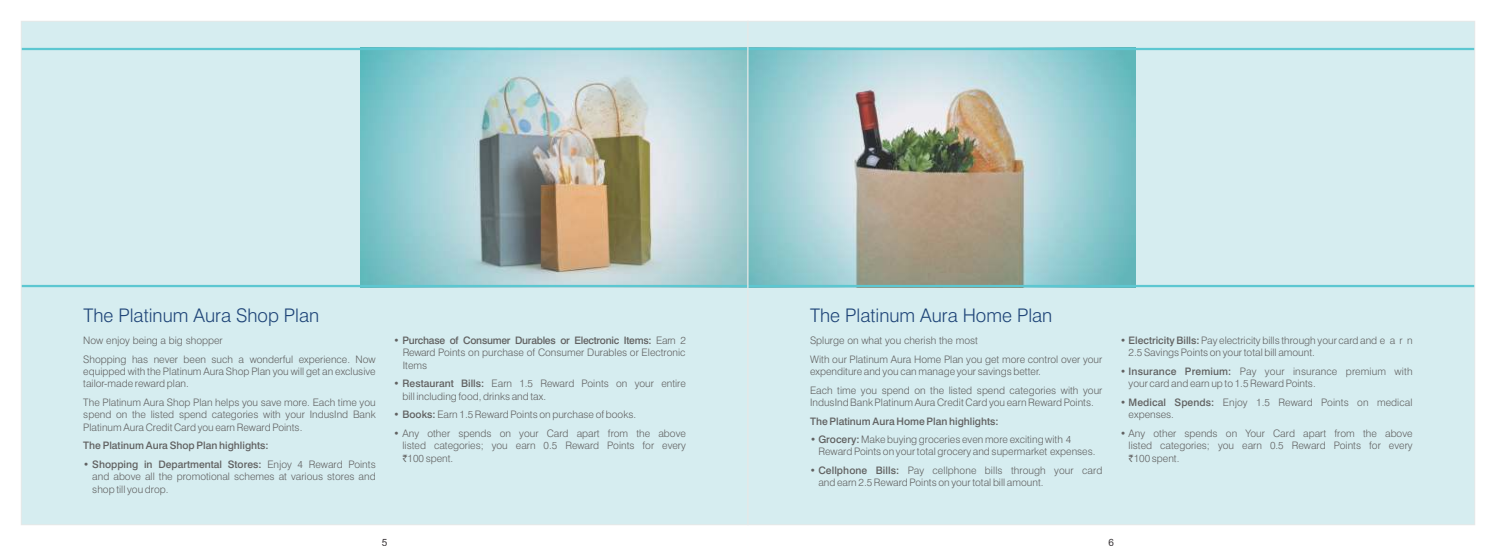
<style>
.page{position:relative;width:1496px;height:546px;background:#fff}
.page>*{position:absolute;margin:0;border:0;box-sizing:border-box;transform-origin:0 0}
.t1{font:300 18.75px "Swiss 721 BT";color:#1f4578}
.t2{font:300 10.25px/12.4px "Swiss 721 BT";color:#616161}
.t3{font:500 10.25px "Swiss 721 BT";color:#616161}
.t4{font:10px "Arial";color:#383336}
.s1{font-weight:500}
.s2{font-family:"Rupee";font-weight:400}
</style>
<div class="page">
<div style="left:21px;top:21px;width:727px;height:503px;background:#d6edf0"></div>
<img style="left:361px;top:50px;width:385px;height:235px">
<hr style="left:21px;top:48px;width:727px;height:2px;background:#5cc7d1">
<hr style="left:21px;top:285px;width:727px;height:2px;background:#5cc7d1">
<svg style="left:750px;top:23px;width:722px;height:500px;background:#c8e0e2"></svg>
<hr style="left:748px;top:48px;width:726px;height:2px;background:#5cc7d1">
<hr style="left:748px;top:285px;width:726px;height:2px;background:#5cc7d1">
<h1 class="t1" style="left:83px;top:308px;width:237px">The Platinum Aura Shop Plan</h1>
<p class="t2" style="left:83px;top:335px;width:141px">Now enjoy being a big shopper</p>
<p class="t2" style="left:393px;top:335px;width:294px;text-align:right">• <span class="s1">Purchase of Consumer Durables or Electronic Items:</span> Earn 2<br>Reward Points on purchase of Consumer Durables or Electronic</p>
<p class="t2" style="left:83px;top:354px;width:294px">Shopping has never been such a wonderful experience. Now</p>
<p class="t2" style="left:403px;top:360px;width:26px">Items</p>
<p class="t2" style="left:83px;top:366px;width:294px">equipped with the Platinum Aura Shop Plan you will get an exclusive tailor-made reward plan.</p>
<p class="t2" style="left:402px;top:378px;width:285px;text-indent:-9px"><span class="s1">• Restaurant Bills:</span> Earn 1.5 Reward Points on your entire bill including food, drinks and tax.</p>
<p class="t2" style="left:83px;top:397px;width:294px">The Platinum Aura Shop Plan helps you save more. Each time you spend on the listed spend categories with your IndusInd Bank</p>
<p class="t2" style="left:393px;top:409px;width:244px"><span class="s1">• Books:</span> Earn 1.5 Reward Points on purchase of books.</p>
<p class="t2" style="left:83px;top:422px;width:221px">Platinum Aura Credit Card you earn Reward Points.</p>
<p class="t2" style="left:393px;top:428px;width:294px"><span class="s1">•</span> Any other spends on your Card apart from the above</p>
<p class="t3" style="left:83px;top:441px;width:187px">The Platinum Aura Shop Plan highlights:</p>
<p class="t2" style="left:402px;top:440px;width:285px">listed categories; you earn 0.5 Reward Points for every <span class="s2">`</span>100 spent.</p>
<p class="t2" style="left:92px;top:459px;width:285px;text-align:justify;text-indent:-9px"><span class="s1">• Shopping in Departmental Stores:</span> Enjoy 4 Reward Points and above all the promotional schemes at various stores and shop till you drop.</p>
<h1 class="t1" style="left:810px;top:308px;width:244px">The Platinum Aura Home Plan</h1>
<p class="t2" style="left:810px;top:335px;width:169px">Splurge on what you cherish the most</p>
<p class="t2" style="left:1128px;top:335px;width:285px;text-indent:-8px">• <span class="s1">Electricity Bills:</span> Pay electricity bills through your card and e a r n<br>2.5 Savings Points on your total bill amount.</p>
<p class="t2" style="left:810px;top:354px;width:294px">With our Platinum Aura Home Plan you get more control over your expenditure and you can manage your savings better.</p>
<p class="t2" style="left:1128px;top:366px;width:285px;text-indent:-8px">• <span class="s1">Insurance Premium:</span> Pay your insurance premium with your card and earn up to 1.5 Reward Points.</p>
<p class="t2" style="left:810px;top:385px;width:294px">Each time you spend on the listed spend categories with your<br>IndusInd Bank Platinum Aura Credit Card you earn Reward Points.</p>
<p class="t2" style="left:1128px;top:397px;width:285px;text-indent:-8px">• <span class="s1">Medical Spends:</span> Enjoy 1.5 Reward Points on medical expenses.</p>
<p class="t3" style="left:810px;top:416px;width:190px">The Platinum Aura Home Plan highlights:</p>
<p class="t2" style="left:810px;top:434px;width:263px">• <span class="s1">Grocery:</span> Make buying groceries even more exciting with 4</p>
<p class="t2" style="left:818px;top:446px;width:279px">Reward Points on your total grocery and supermarket expenses.</p>
<p class="t2" style="left:818px;top:465px;width:285px;text-indent:-8px">• <span class="s1">Cellphone Bills:</span> Pay cellphone bills through your card and earn 2.5 Reward Points on your total bill amount.</p>
<p class="t2" style="left:1120px;top:428px;width:294px">• Any other spends on Your Card apart from the above</p>
<p class="t2" style="left:1128px;top:440px;width:285px">listed categories; you earn 0.5 Reward Points for every</p>
<p class="t2" style="left:1128px;top:452px;width:52px"><span class="s2">`</span>100 spent.</p>
<p class="t4" style="left:382px;top:538px;width:7px">5</p>
<p class="t4" style="left:1108px;top:538px;width:7px">6</p>
</div>
